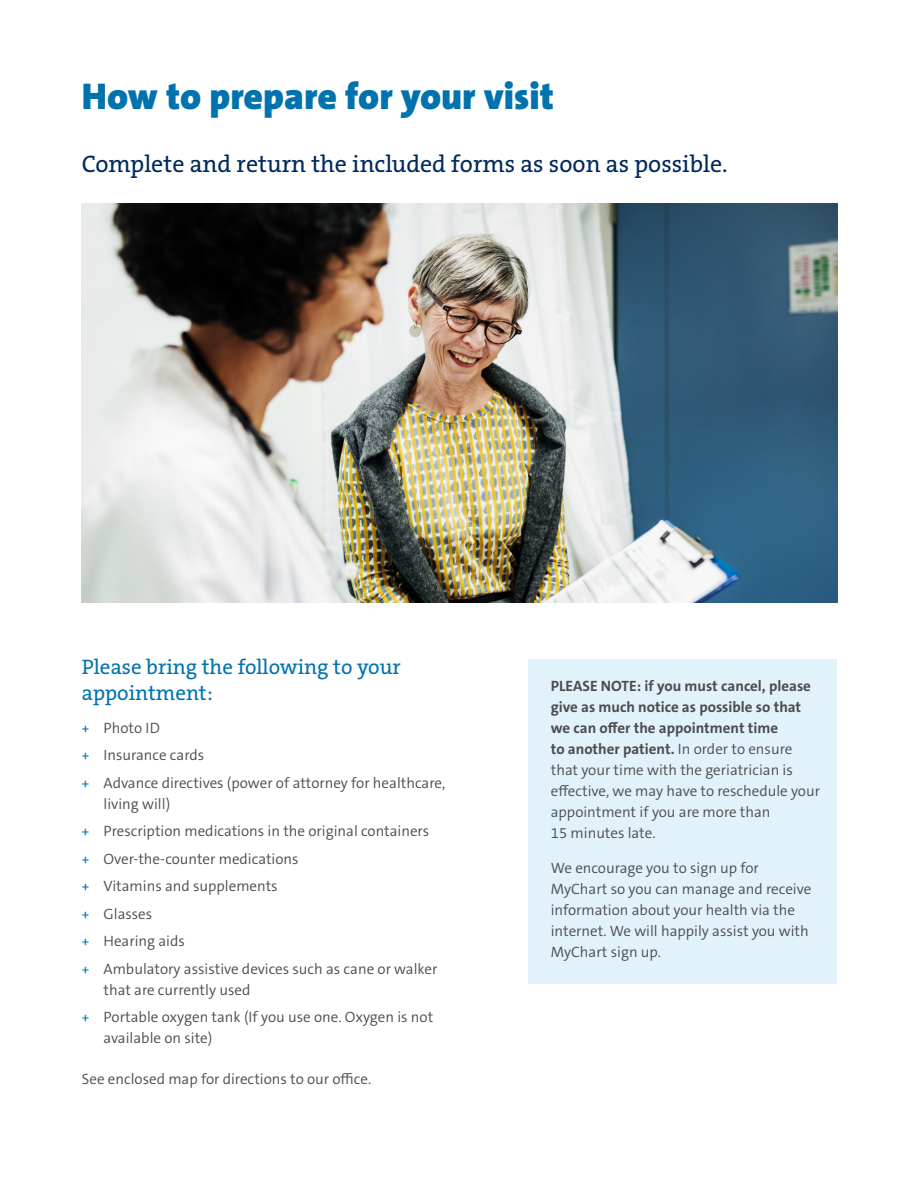
<style>
.page{position:relative;width:918px;height:1188px;background:#fff}
.page>*{position:absolute;margin:0;border:0;box-sizing:border-box;transform-origin:0 0}
.t1{font:900 37.5px "The Sans C5";color:#0073ae}
.t2{font:24px "The Serif B W5 Plain";color:#00295c}
.t3{font:21px/25.5px "The Serif B W5 Plain";color:#0073ae}
.t4{font:300 15px/21px "The Sans C5";color:#4b4c4d}
.s1{font-weight:400;font-size:13.5px;color:#0073ae}
.s2{font-weight:700}
</style>
<div class="page">
<div style="left:528px;top:659px;width:309px;height:324px;background:#e1f2fb"></div>
<img style="left:82px;top:203px;width:756px;height:399px">
<h2 class="t1" style="left:82px;top:72px;width:474px">How to prepare for your visit</h2>
<h3 class="t2" style="left:82px;top:148px;width:647px">Complete and return the included forms as soon as possible.</h3>
<h4 class="t3" style="left:82px;top:655px;width:320px">Please bring the following to your appointment:</h4>
<p class="t4" style="left:82px;top:717px;width:79px"><span class="s1">+</span> Photo ID</p>
<p class="t4" style="left:82px;top:745px;width:124px"><span class="s1">+</span> Insurance cards</p>
<p class="t4" style="left:104px;top:772px;width:343px;text-indent:-22px"><span class="s1">+</span> Advance directives (power of attorney for healthcare, living will)</p>
<p class="t4" style="left:82px;top:821px;width:349px"><span class="s1">+</span> Prescription medications in the original containers</p>
<p class="t4" style="left:82px;top:848px;width:218px"><span class="s1">+</span> Over-the-counter medications</p>
<p class="t4" style="left:82px;top:876px;width:197px"><span class="s1">+</span> Vitamins and supplements</p>
<p class="t4" style="left:82px;top:903px;width:72px"><span class="s1">+</span> Glasses</p>
<p class="t4" style="left:82px;top:931px;width:105px"><span class="s1">+</span> Hearing aids</p>
<p class="t4" style="left:104px;top:958px;width:335px;text-indent:-22px"><span class="s1">+</span> Ambulatory assistive devices such as cane or walker that are currently used</p>
<p class="t4" style="left:104px;top:1007px;width:331px;text-indent:-22px"><span class="s1">+</span> Portable oxygen tank (If you use one. Oxygen is not available on site)</p>
<p class="t4" style="left:82px;top:1069px;width:291px">See enclosed map for directions to our office.</p>
<p class="t4" style="left:551px;top:676px;width:271px"><span class="s2">PLEASE NOTE: if you must cancel, please give as much notice as possible so that we can offer the appointment time<br>to another patient.</span> In order to ensure that your time with the geriatrician is effective, we may have to reschedule your appointment if you are more than<br>15 minutes late.</p>
<p class="t4" style="left:551px;top:858px;width:262px">We encourage you to sign up for<br>MyChart so you can manage and receive information about your health via the internet. We will happily assist you with<br>MyChart sign up.</p>
</div>
